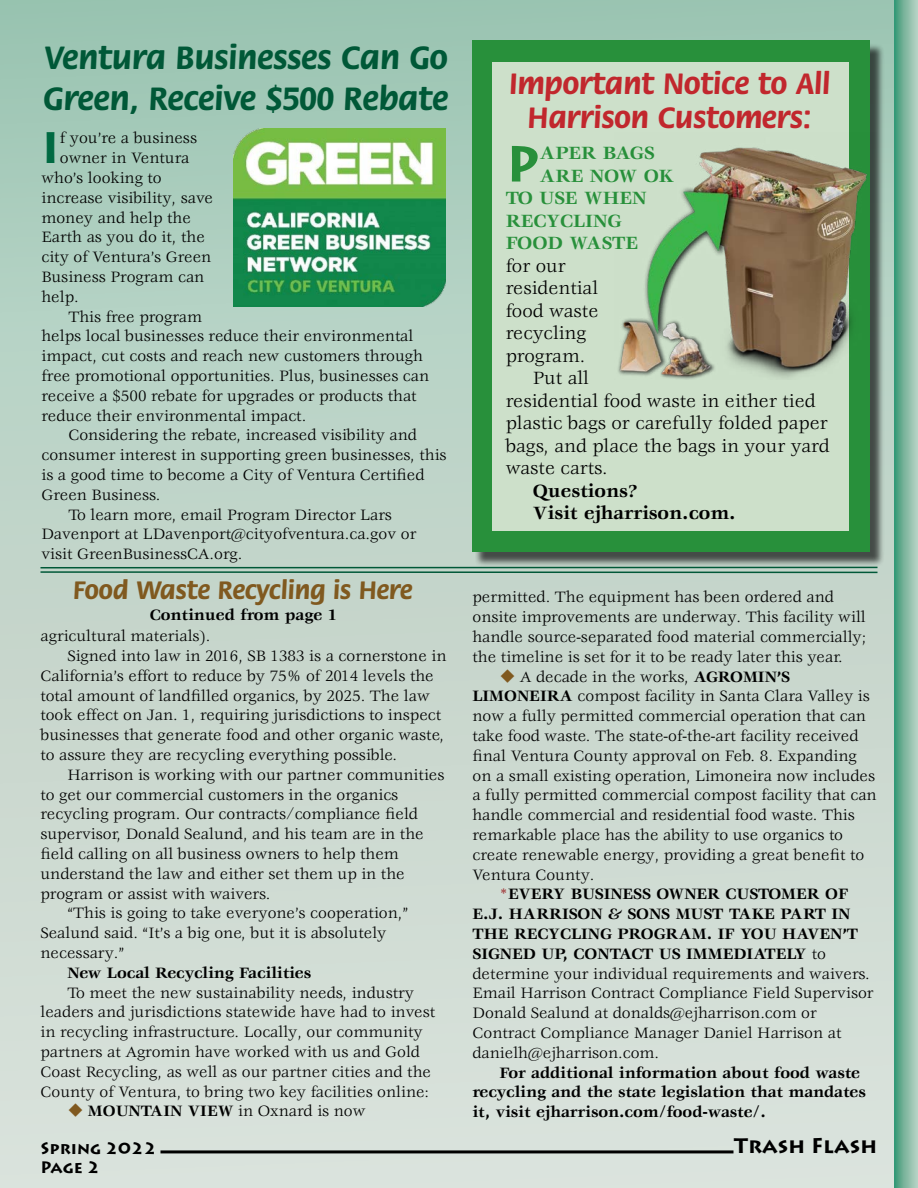
<style>
.page{position:relative;width:918px;height:1188px;background:#fff}
.page>*{position:absolute;margin:0;border:0;box-sizing:border-box;transform-origin:0 0}
.t1{font:700 50.4px "Lithos Pro";color:#28903b}
.t2{font:700 43.65px "Lithos Pro";color:#006a42}
.t3{font:700 34.5px/41.4px "Flora";color:#005837}
.t4{font:700 31.5px/34.5px "Flora";color:#c1272d;text-align:center}
.t5{font:700 27px "Flora";color:#80591f}
.t6{font:700 21px "Lithos Pro";color:#000}
.t7{font:19.5px "Veljovic";color:#000}
.t8{font:700 19.5px "Veljovic";color:#28903b}
.t9{font:700 19.5px/22.5px "Veljovic";color:#000}
.t10{font:16.5px/19.8px "Veljovic";color:#000}
.t11{font:700 16.5px/19.8px "Veljovic";color:#000}
.t12{font:700 16.5px "Lithos Pro";color:#000}
.s1{color:#80591f}
.s2{font-weight:700}
.s3{font-weight:400;color:#981b1e}
.s4{font-weight:400}
</style>
<div class="page">
<div style="left:0;top:0;width:918px;height:1188px;background:linear-gradient(to bottom,#a0c7b6,#dfe3de)"></div>
<svg style="left:895px;top:0;width:23px;height:1188px;background:#7fb7a0"></svg>
<hr style="left:160px;top:1150px;width:573px;height:3px;background:#000">
<hr style="left:41px;top:567px;width:837px;height:1px;background:#005837">
<hr style="left:41px;top:571px;width:837px;height:2px;background:#005838">
<div style="left:475px;top:43px;width:409px;height:524px;background:#000;opacity:.65"></div>
<div style="left:472px;top:40px;width:398px;height:512px;background:#28903b"></div>
<div style="left:493px;top:62px;width:356px;height:469px;background:#cde0ca"></div>
<img style="left:618px;top:132px;width:258px;height:248px">
<img style="left:234px;top:128px;width:212px;height:178px">
<h3 class="t3" style="left:43px;top:37px;width:407px">Ventura Businesses Can Go<br>Green, Receive $500 Rebate</h3>
<h2 class="t2" style="left:41px;top:122px;width:20px">I</h2>
<p class="t10" style="left:60px;top:129px;width:139px">f you’re a business</p>
<p class="t10" style="left:60px;top:149px;width:131px">owner in Ventura</p>
<p class="t10" style="left:41px;top:169px;width:122px">who’s looking to</p>
<p class="t10" style="left:41px;top:189px;width:173px">increase visibility, save</p>
<p class="t10" style="left:41px;top:208px;width:151px">money and help the</p>
<p class="t10" style="left:41px;top:228px;width:165px">Earth as you do it, the</p>
<p class="t10" style="left:41px;top:248px;width:171px">city of Ventura’s Green</p>
<p class="t10" style="left:41px;top:268px;width:164px">Business Program can</p>
<p class="t10" style="left:41px;top:288px;width:39px">help.</p>
<p class="t10" style="left:68px;top:307px;width:135px">This free program</p>
<p class="t10" style="left:41px;top:327px;width:373px">helps local businesses reduce their environmental</p>
<p class="t10" style="left:41px;top:347px;width:383px">impact, cut costs and reach new customers through</p>
<p class="t10" style="left:41px;top:367px;width:389px">free promotional opportunities. Plus, businesses can</p>
<p class="t10" style="left:41px;top:387px;width:377px">receive a $500 rebate for upgrades or products that</p>
<p class="t10" style="left:41px;top:406px;width:266px">reduce their environmental impact.</p>
<p class="t10" style="left:68px;top:426px;width:350px">Considering the rebate, increased visibility and</p>
<p class="t10" style="left:41px;top:446px;width:407px">consumer interest in supporting green businesses, this</p>
<p class="t10" style="left:41px;top:466px;width:385px">is a good time to become a City of Ventura Certified</p>
<p class="t10" style="left:41px;top:486px;width:120px">Green Business.</p>
<p class="t10" style="left:68px;top:505px;width:325px">To learn more, email Program Director Lars</p>
<p class="t10" style="left:41px;top:525px;width:376px">Davenport at LDavenport@cityofventura.ca.gov or</p>
<p class="t10" style="left:41px;top:545px;width:202px">visit GreenBusinessCA.org.</p>
<h3 class="t5" style="left:73px;top:576px;width:341px">Food Waste Recycling is Here</h3>
<p class="t11" style="left:150px;top:606px;width:189px">Continued from page 1</p>
<p class="t10" style="left:41px;top:627px;width:171px">agricultural materials).</p>
<p class="t10" style="left:67px;top:647px;width:380px">Signed into law in 2016, SB 1383 is a cornerstone in</p>
<p class="t10" style="left:41px;top:667px;width:395px">California’s effort to reduce by 75% of 2014 levels the</p>
<p class="t10" style="left:41px;top:686px;width:391px">total amount of landfilled organics, by 2025. The law</p>
<p class="t10" style="left:41px;top:706px;width:402px">took effect on Jan. 1, requiring jurisdictions to inspect</p>
<p class="t10" style="left:41px;top:726px;width:405px">businesses that generate food and other organic waste,</p>
<p class="t10" style="left:41px;top:746px;width:358px">to assure they are recycling everything possible.</p>
<p class="t10" style="left:67px;top:766px;width:379px">Harrison is working with our partner communities</p>
<p class="t10" style="left:41px;top:785px;width:359px">to get our commercial customers in the organics</p>
<p class="t10" style="left:41px;top:805px;width:379px">recycling program. Our contracts/compliance field</p>
<p class="t10" style="left:41px;top:825px;width:385px">supervisor, Donald Sealund, and his team are in the</p>
<p class="t10" style="left:41px;top:845px;width:360px">field calling on all business owners to help them</p>
<p class="t10" style="left:41px;top:865px;width:366px">understand the law and either set them up in the</p>
<p class="t10" style="left:41px;top:884px;width:231px">program or assist with waivers.</p>
<p class="t10" style="left:67px;top:904px;width:342px">“This is going to take everyone’s cooperation,”</p>
<p class="t10" style="left:41px;top:924px;width:347px">Sealund said. “It’s a big one, but it is absolutely</p>
<p class="t10" style="left:41px;top:944px;width:85px">necessary.”</p>
<p class="t11" style="left:67px;top:964px;width:245px">New Local Recycling Facilities</p>
<p class="t10" style="left:41px;top:983px;width:396px;text-indent:27px">To meet the new sustainability needs, industry leaders and jurisdictions statewide have had to invest in recycling infrastructure. Locally, our community partners at Agromin have worked with us and Gold Coast Recycling, as well as our partner cities and the County of Ventura, to bring two key facilities online:</p>
<p class="t10" style="left:67px;top:1102px;width:300px"><span class="s1">◆</span> <span class="s2">MOUNTAIN VIEW</span> in Oxnard is now</p>
<h3 class="t4" style="left:509px;top:67px;width:323px">Important Notice to All<br>Harrison Customers:</h3>
<h1 class="t1" style="left:506px;top:134px;width:35px">P</h1>
<p class="t8" style="left:540px;top:142px;width:116px">APER BAGS</p>
<p class="t8" style="left:540px;top:165px;width:135px">ARE NOW OK</p>
<p class="t8" style="left:506px;top:187px;width:142px">TO USE WHEN</p>
<p class="t8" style="left:506px;top:210px;width:117px">RECYCLING</p>
<p class="t8" style="left:506px;top:232px;width:134px">FOOD WASTE</p>
<p class="t7" style="left:506px;top:255px;width:61px">for our</p>
<p class="t7" style="left:506px;top:277px;width:94px">residential</p>
<p class="t7" style="left:506px;top:300px;width:94px">food waste</p>
<p class="t7" style="left:506px;top:322px;width:82px">recycling</p>
<p class="t7" style="left:506px;top:345px;width:81px">program.</p>
<p class="t7" style="left:533px;top:367px;width:58px">Put all</p>
<p class="t7" style="left:506px;top:390px;width:311px">residential food waste in either tied</p>
<p class="t7" style="left:506px;top:412px;width:324px">plastic bags or carefully folded paper</p>
<p class="t7" style="left:506px;top:435px;width:325px">bags, and place the bags in your yard</p>
<p class="t7" style="left:506px;top:457px;width:103px">waste carts.</p>
<p class="t9" style="left:533px;top:480px;width:204px">Questions?<br>Visit ejharrison.com.</p>
<p class="t10" style="left:472px;top:588px;width:395px">permitted. The equipment has been ordered and onsite improvements are underway. This facility will handle source-separated food material commercially; the timeline is set for it to be ready later this year.</p>
<p class="t10" style="left:499px;top:667px;width:292px"><span class="s1">◆</span> A decade in the works, <span class="s2">AGROMIN’S</span></p>
<p class="t10" style="left:472px;top:687px;width:399px"><span class="s2">LIMONEIRA</span> compost facility in Santa Clara Valley is</p>
<p class="t10" style="left:472px;top:707px;width:395px">now a fully permitted commercial operation that can</p>
<p class="t10" style="left:472px;top:727px;width:388px">take food waste. The state-of-the-art facility received</p>
<p class="t10" style="left:472px;top:747px;width:386px">final Ventura County approval on Feb. 8. Expanding</p>
<p class="t10" style="left:472px;top:766px;width:404px">on a small existing operation, Limoneira now includes</p>
<p class="t10" style="left:472px;top:786px;width:406px">a fully permitted commercial compost facility that can</p>
<p class="t10" style="left:472px;top:806px;width:384px">handle commercial and residential food waste. This</p>
<p class="t10" style="left:472px;top:826px;width:372px">remarkable place has the ability to use organics to</p>
<p class="t10" style="left:472px;top:846px;width:393px">create renewable energy, providing a great benefit to</p>
<p class="t10" style="left:472px;top:865px;width:123px">Ventura County.</p>
<p class="t11" style="left:499px;top:885px;width:350px"><span class="s3">*</span>EVERY BUSINESS OWNER CUSTOMER OF</p>
<p class="t11" style="left:472px;top:905px;width:379px">E.J. HARRISON &amp; SONS MUST TAKE PART IN</p>
<p class="t11" style="left:472px;top:925px;width:387px">THE RECYCLING PROGRAM. IF YOU HAVEN’T</p>
<p class="t11" style="left:472px;top:945px;width:355px">SIGNED UP, CONTACT US IMMEDIATELY <span class="s4">to</span></p>
<p class="t10" style="left:472px;top:964px;width:399px">determine your individual requirements and waivers.</p>
<p class="t10" style="left:472px;top:984px;width:403px">Email Harrison Contract Compliance Field Supervisor</p>
<p class="t10" style="left:472px;top:1004px;width:346px">Donald Sealund at donalds@ejharrison.com or</p>
<p class="t10" style="left:472px;top:1024px;width:371px">Contract Compliance Manager Daniel Harrison at</p>
<p class="t10" style="left:472px;top:1044px;width:188px">danielh@ejharrison.com.</p>
<p class="t11" style="left:472px;top:1063px;width:395px;text-indent:27px">For additional information about food waste recycling and the state legislation that mandates it, visit ejharrison.com/food-waste/.</p>
<p class="t12" style="left:41px;top:1138px;width:118px">Spring 2022</p>
<p class="t6" style="left:734px;top:1133px;width:145px">Trash Flash</p>
<p class="t12" style="left:41px;top:1157px;width:61px">Page 2</p>
</div>
